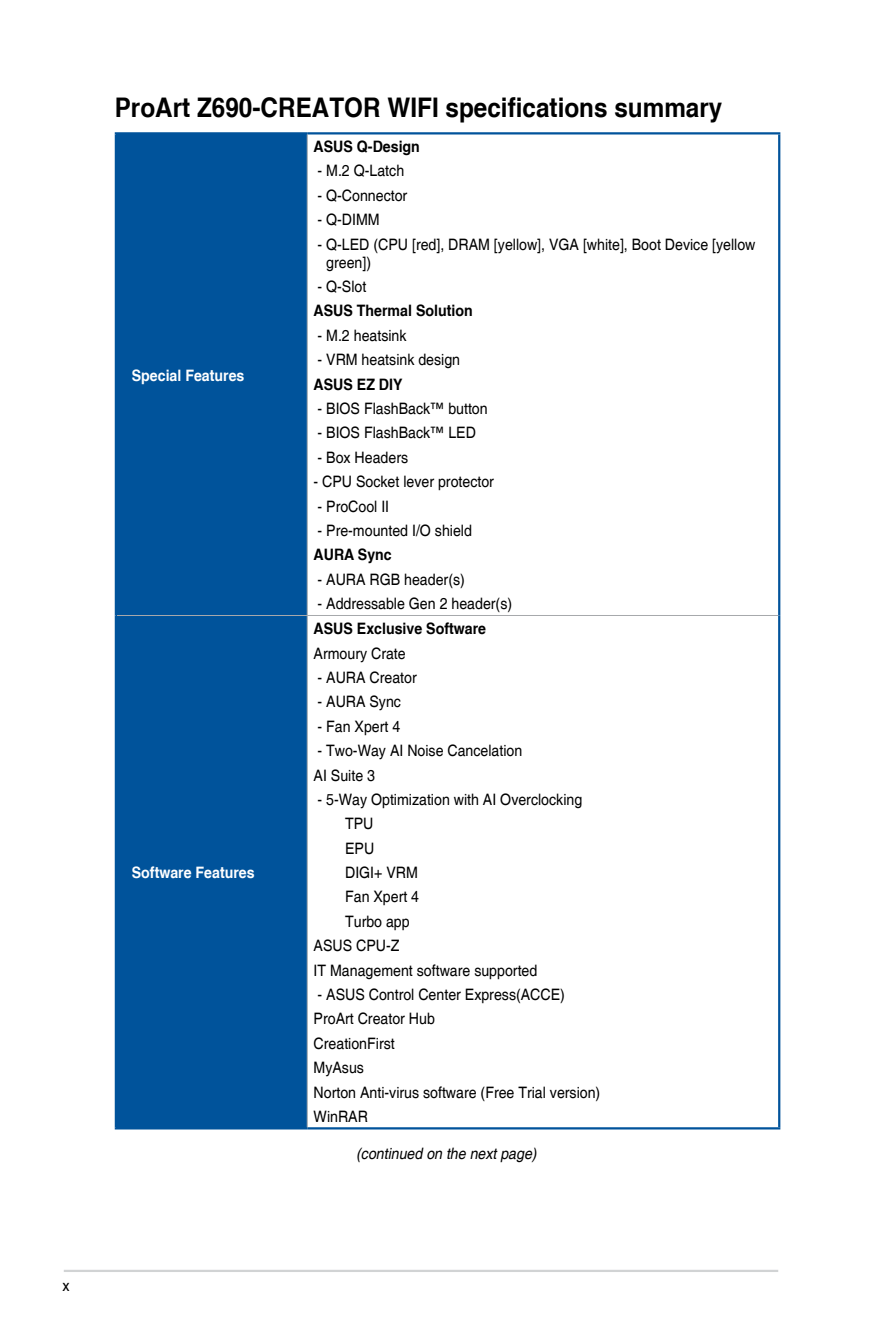
<style>
.page{position:relative;width:893px;height:1340px;background:#fff}
.page>*{position:absolute;margin:0;border:0;box-sizing:border-box;transform-origin:0 0}
.t1{font:700 27px "Helvetica cyr";color:#000;scale:.9 1}
.t2{font:15.75px/24.3px "Helvetica";color:#000;scale:.9 1}
.t3{font:700 15.75px "Helvetica cyr";color:#000;scale:.9 1}
.t4{font:700 15.75px "Helvetica cyr";color:#fff;scale:.9 1}
.t5{font:italic 15.75px "Helvetica";color:#000;scale:.9 1}
</style>
<div class="page">
<hr style="left:64px;top:1269px;width:714px;height:2px;background:#d1d3d4">
<div style="left:117px;top:134px;width:190px;height:993px;background:#00539b"></div>
<hr style="left:115px;top:132px;width:192px;height:2px;background:#00539b">
<hr style="left:115px;top:134px;width:2px;height:481px;background:#00539b">
<hr style="left:307px;top:132px;width:473px;height:2px;background:#00539b">
<hr style="left:778px;top:134px;width:2px;height:481px;background:#00539b">
<hr style="left:115px;top:615px;width:2px;height:512px;background:#00539b">
<hr style="left:778px;top:615px;width:2px;height:512px;background:#00539b">
<hr style="left:115px;top:1127px;width:192px;height:2px;background:#00539b">
<hr style="left:307px;top:1127px;width:473px;height:2px;background:#00539b">
<hr style="left:307px;top:134px;width:1px;height:481px;background:#a7a9ac">
<hr style="left:117px;top:615px;width:190px;height:1px;background:#a7a9ac">
<hr style="left:307px;top:615px;width:471px;height:1px;background:#a7a9ac">
<hr style="left:307px;top:615px;width:1px;height:512px;background:#a7a9ac">
<h1 class="t1" style="left:115px;top:92px;width:677px">ProArt Z690-CREATOR WIFI specifications summary</h1>
<p class="t4" style="left:132px;top:366px;width:127px">Special Features</p>
<p class="t4" style="left:132px;top:863px;width:138px">Software Features</p>
<p class="t3" style="left:314px;top:138px;width:120px">ASUS Q-Design</p>
<p class="t2" style="left:318px;top:159px;width:98px">- M.2 Q-Latch</p>
<p class="t2" style="left:318px;top:184px;width:101px">- Q-Connector</p>
<p class="t2" style="left:318px;top:208px;width:71px">- Q-DIMM</p>
<p class="t2" style="left:326px;top:236px;width:479px;line-height:18px;text-indent:-9px">- Q-LED (CPU [red], DRAM [yellow], VGA [white], Boot Device [yellow green])</p>
<p class="t2" style="left:318px;top:275px;width:56px">- Q-Slot</p>
<p class="t3" style="left:314px;top:302px;width:178px">ASUS Thermal Solution</p>
<p class="t2" style="left:318px;top:324px;width:100px">- M.2 heatsink</p>
<p class="t2" style="left:318px;top:348px;width:160px">- VRM heatsink design</p>
<p class="t3" style="left:314px;top:375px;width:100px">ASUS EZ DIY</p>
<p class="t2" style="left:318px;top:397px;width:191px">- BIOS FlashBack™ button</p>
<p class="t2" style="left:318px;top:421px;width:177px">- BIOS FlashBack™ LED</p>
<p class="t2" style="left:318px;top:445px;width:102px">- Box Headers</p>
<p class="t2" style="left:314px;top:470px;width:202px">- CPU Socket lever protector</p>
<p class="t2" style="left:318px;top:494px;width:81px">- ProCool II</p>
<p class="t2" style="left:318px;top:519px;width:173px">- Pre-mounted I/O shield</p>
<p class="t3" style="left:314px;top:546px;width:88px">AURA Sync</p>
<p class="t2" style="left:318px;top:567px;width:165px">- AURA RGB header(s)</p>
<p class="t2" style="left:318px;top:592px;width:218px">- Addressable Gen 2 header(s)</p>
<p class="t3" style="left:314px;top:620px;width:193px">ASUS Exclusive Software</p>
<p class="t2" style="left:314px;top:641px;width:104px">Armoury Crate</p>
<p class="t2" style="left:318px;top:666px;width:112px">- AURA Creator</p>
<p class="t2" style="left:318px;top:690px;width:94px">- AURA Sync</p>
<p class="t2" style="left:318px;top:714px;width:93px">- Fan Xpert 4</p>
<p class="t2" style="left:314px;top:739px;width:233px">- Two-Way AI Noise Cancelation<br>AI Suite 3</p>
<p class="t2" style="left:318px;top:788px;width:296px">- 5-Way Optimization with AI Overclocking</p>
<p class="t2" style="left:345px;top:812px;width:33px">TPU</p>
<p class="t2" style="left:345px;top:836px;width:34px">EPU</p>
<p class="t2" style="left:345px;top:861px;width:82px">DIGI+ VRM</p>
<p class="t2" style="left:345px;top:885px;width:84px">Fan Xpert 4</p>
<p class="t2" style="left:345px;top:909px;width:73px">Turbo app</p>
<p class="t2" style="left:314px;top:934px;width:97px">ASUS CPU-Z</p>
<p class="t2" style="left:314px;top:958px;width:250px">IT Management software supported</p>
<p class="t2" style="left:314px;top:982px;width:320px">- ASUS Control Center Express(ACCE)<br>ProArt Creator Hub<br>CreationFirst<br>MyAsus<br>Norton Anti-virus software (Free Trial version)<br>WinRAR</p>
<p class="t5" style="left:356px;top:1143px;width:206px">(continued on the nextpage)</p>
<p class="t2" style="left:63px;top:1273px;width:9px">x</p>
</div>
